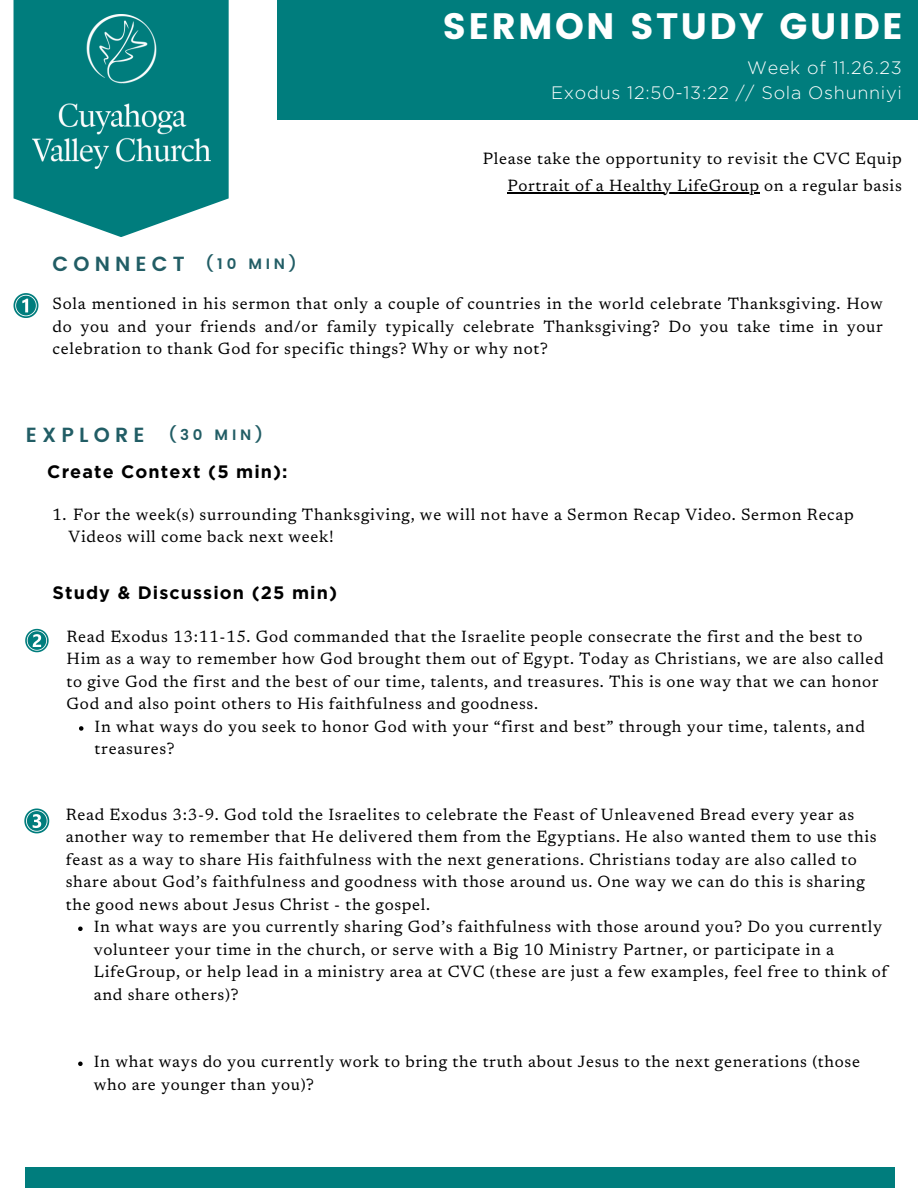
<style>
.page{position:relative;width:918px;height:1188px;background:#fff}
.page>*{position:absolute;margin:0;border:0;box-sizing:border-box;transform-origin:0 0}
.t1{font:36.75px "Poppins";letter-spacing:.06em;color:#fff}
.t2{font:600 20.4px "Poppins";letter-spacing:.25em;color:#215d65}
.t3{font:300 18px "Gotham";letter-spacing:.04em;color:#fff}
.t4{font:700 18px "Gotham";letter-spacing:.06em;color:#000}
.t5{font:16.5px/22.5px "Newsreader";letter-spacing:.04em;color:#000}
.t6{font:600 15px "Poppins";letter-spacing:.25em;color:#215d65}
</style>
<div class="page">
<div style="left:277px;top:0;width:641px;height:119px;background:#007d7d"></div>
<div style="left:25px;top:1167px;width:870px;height:21px;background:#007d7d"></div>
<svg style="left:14px;top:0;width:215px;height:237px;fill:#007d7d"></svg>
<img style="left:32px;top:15px;width:178px;height:154px">
<svg style="left:25px;top:629px;width:24px;height:23px"></svg>
<svg style="left:14px;top:293px;width:24px;height:25px"></svg>
<svg style="left:24px;top:809px;width:25px;height:24px"></svg>
<svg style="left:79px;top:726px;width:4px;height:5px"></svg>
<svg style="left:78px;top:927px;width:5px;height:4px"></svg>
<svg style="left:78px;top:1062px;width:5px;height:4px"></svg>
<hr style="left:507px;top:192px;width:253px;height:1px;background:#000">
<p class="t1" style="left:442px;top:5px;width:462px">SERMON STUDY GUIDE</p>
<p class="t3" style="left:747px;top:59px;width:156px">Week of 11.26.23</p>
<p class="t3" style="left:551px;top:84px;width:352px">Exodus 12:50-13:22 // Sola Oshunniyi</p>
<p class="t5" style="left:483px;top:149px;width:421px">Please take the opportunity to revisit the CVC Equip</p>
<p class="t5" style="left:507px;top:176px;width:396px">Portrait of a Healthy LifeGroup on a regular basis</p>
<p class="t6" style="left:206px;top:255px;width:92px">(10 MIN)</p>
<p class="t2" style="left:53px;top:252px;width:133px">CONNECT</p>
<p class="t5" style="left:53px;top:294px;width:832px;text-align:justify">Sola mentioned in his sermon that only a couple of countries in the world celebrate Thanksgiving. How do you and your friends and/or family typically celebrate Thanksgiving? Do you take time in your celebration to thank God for specific things? Why or why not?</p>
<p class="t2" style="left:26px;top:423px;width:120px">EXPLORE</p>
<p class="t6" style="left:169px;top:426px;width:95px">(30 MIN)</p>
<p class="t4" style="left:47px;top:463px;width:242px">Create Context (5 min):</p>
<p class="t5" style="left:69px;top:505px;width:787px;text-indent:-17px">1. For the week(s) surrounding Thanksgiving, we will not have a Sermon Recap Video. Sermon Recap<br>Videos will come back next week!</p>
<p class="t4" style="left:53px;top:584px;width:286px">Study &amp; Discussion (25 min)</p>
<p class="t5" style="left:67px;top:627px;width:818px">Read Exodus 13:11-15. God commanded that the Israelite people consecrate the first and the best to Him as a way to remember how God brought them out of Egypt. Today as Christians, we are also called to give God the first and the best of our time, talents, and treasures. This is one way that we can honor God and also point others to His faithfulness and goodness.</p>
<p class="t5" style="left:95px;top:717px;width:772px">In what ways do you seek to honor God with your “first and best” through your time, talents, and treasures?</p>
<p class="t5" style="left:66px;top:805px;width:812px">Read Exodus 3:3-9. God told the Israelites to celebrate the Feast of Unleavened Bread every year as another way to remember that He delivered them from the Egyptians. He also wanted them to use this feast as a way to share His faithfulness with the next generations. Christians today are also called to share about God’s faithfulness and goodness with those around us. One way we can do this is sharing the good news about Jesus Christ - the gospel.</p>
<p class="t5" style="left:94px;top:917px;width:795px">In what ways are you currently sharing God’s faithfulness with those around you? Do you currently volunteer your time in the church, or serve with a Big 10 Ministry Partner, or participate in a LifeGroup, or help lead in a ministry area at CVC (these are just a few examples, feel free to think of and share others)?</p>
<p class="t5" style="left:94px;top:1052px;width:768px">In what ways do you currently work to bring the truth about Jesus to the next generations (those who are younger than you)?</p>
</div>
